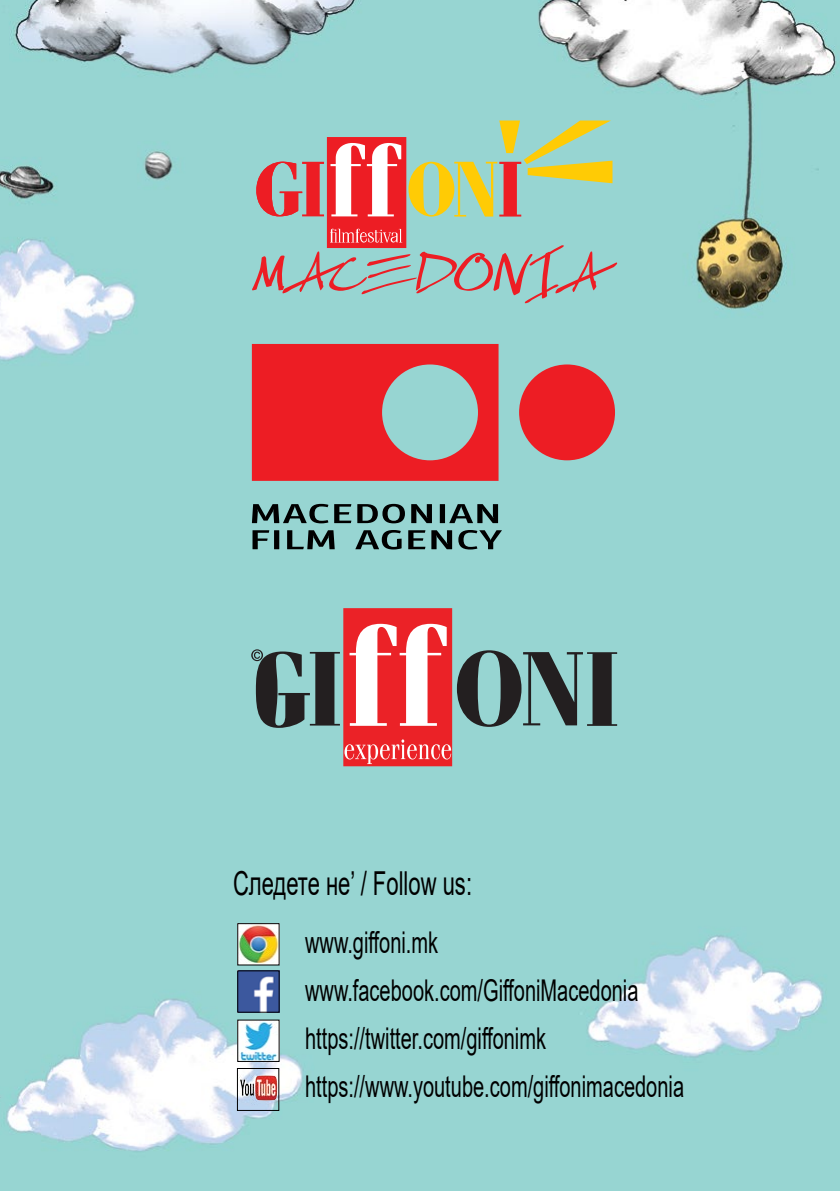
<style>
.page{position:relative;width:840px;height:1191px;background:#fff}
.page>*{position:absolute;margin:0;border:0;box-sizing:border-box;transform-origin:0 0}
.t1{font:67.8px "Especial Kay";color:#ed1d24;scale:1.2 1}
.t2{font:33px "Arial";color:#000;scale:.67 1}
.t3{font:30px/48px "Arial";color:#000;scale:.67 1}
</style>
<div class="page">
<img style="left:0;top:0;width:839px;height:1191px">
<svg style="left:247px;top:120px;width:365px;height:128px;background:#b8b49e"></svg>
<svg style="left:252px;top:344px;width:246px;height:137px;background:#da4449"></svg>
<div style="left:519px;top:364px;width:95px;height:96px;background:#ed1d24;border-radius:50%"></div>
<svg style="left:252px;top:504px;width:249px;height:45px;background:#628b89"></svg>
<svg style="left:251px;top:608px;width:365px;height:158px;background:#9e9595"></svg>
<img style="left:239px;top:925px;width:38px;height:38px">
<img style="left:239px;top:972px;width:38px;height:38px">
<div style="left:237px;top:970px;width:42px;height:42px;border:1px solid #000"></div>
<img style="left:239px;top:1021px;width:38px;height:38px">
<img style="left:239px;top:1070px;width:38px;height:38px">
<div style="left:237px;top:1068px;width:42px;height:42px;border:1px solid #000"></div>
<h1 class="t1" style="left:251px;top:245px;width:298px">MACEDONI A</h1>
<p class="t2" style="left:233px;top:861px;width:358px">Следете не’ / Follow us:</p>
<p class="t3" style="left:305px;top:918px;width:567px">www.giffoni.mk www.facebook.com/GiffoniMacedonia https://twitter.com/giffonimk https://www.youtube.com/giffonimacedonia</p>
</div>
